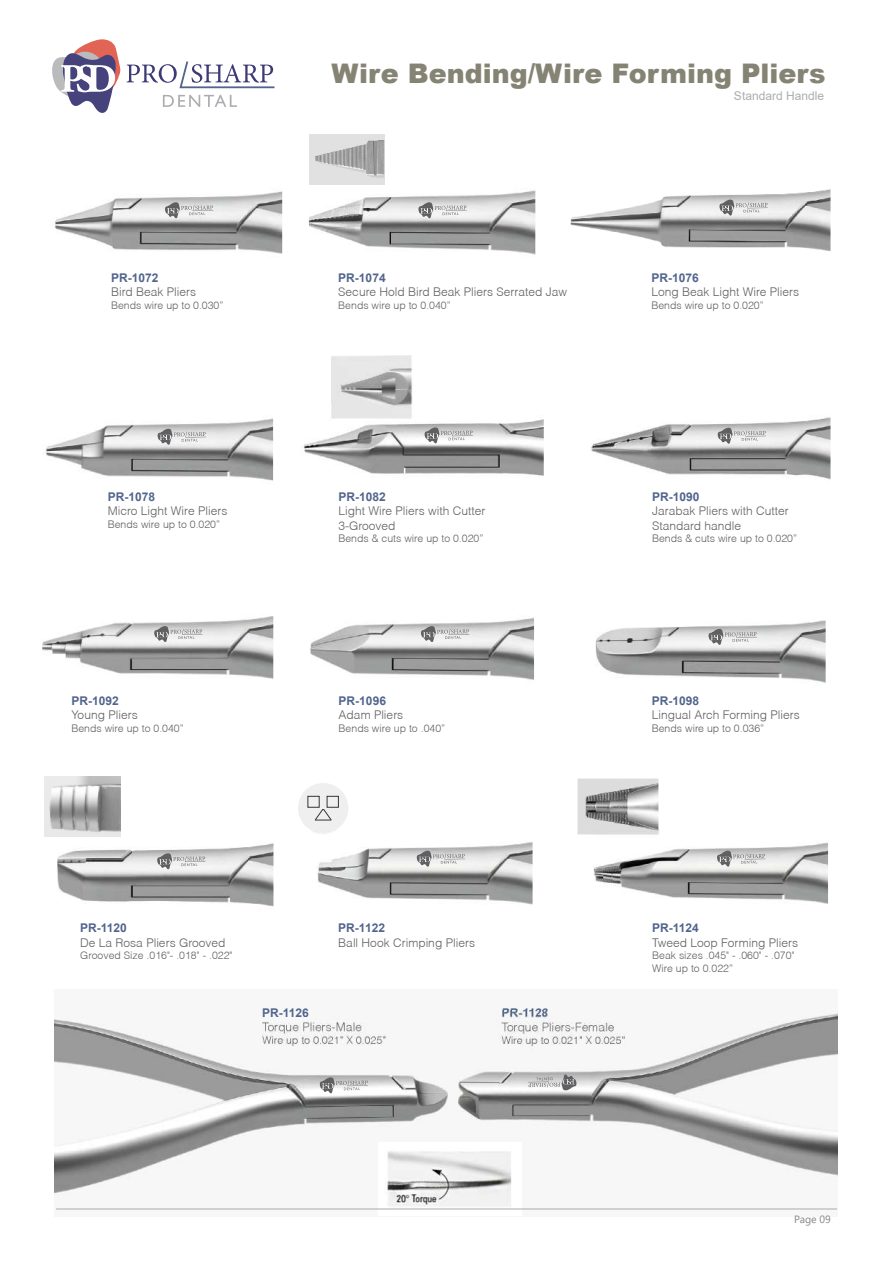
<style>
.page{position:relative;width:893px;height:1263px;background:#fff}
.page>*{position:absolute;margin:0;border:0;box-sizing:border-box;transform-origin:0 0}
.t1{font:900 27px "Arial";color:#858474}
.t2{font:300 12px/14.2px "Helv";color:#606062}
.t3{font:700 12px "Arial";color:#52658c}
.t4{font:12px "Arial";color:#abadb0}
.t5{font:300 10.5px/12.5px "Helv";color:#606062}
.t6{font:10.5px "Segoe UI";color:#848688}
</style>
<div class="page">
<div style="left:55px;top:989px;width:783px;height:228px;background:#f7f7f8"></div>
<img style="left:55px;top:191px;width:227px;height:63px">
<img style="left:309px;top:177px;width:226px;height:78px">
<div style="left:309px;top:135px;width:75px;height:50px;background:#e1e1e1"></div>
<img style="left:316px;top:140px;width:68px;height:38px">
<img style="left:570px;top:189px;width:260px;height:62px">
<img style="left:45px;top:418px;width:228px;height:63px">
<img style="left:332px;top:355px;width:80px;height:49px">
<img style="left:303px;top:404px;width:241px;height:72px">
<img style="left:591px;top:417px;width:239px;height:63px">
<img style="left:42px;top:616px;width:231px;height:63px">
<img style="left:310px;top:617px;width:224px;height:63px">
<img style="left:596px;top:620px;width:230px;height:63px">
<img style="left:57px;top:829px;width:216px;height:78px">
<img style="left:45px;top:777px;width:75px;height:60px">
<div style="left:298px;top:783px;width:50px;height:50px;background:#efefef;border-radius:50%"></div>
<div style="left:308px;top:796px;width:11px;height:11px;border:1px solid #373435"></div>
<div style="left:327px;top:796px;width:12px;height:11px;border:1px solid #373435"></div>
<svg style="left:315px;top:809px;width:17px;height:12px"></svg>
<img style="left:578px;top:779px;width:81px;height:56px">
<img style="left:313px;top:830px;width:220px;height:75px">
<img style="left:593px;top:829px;width:235px;height:75px">
<img style="left:55px;top:1019px;width:392px;height:174px">
<img style="left:458px;top:1010px;width:380px;height:166px">
<img style="left:378px;top:1142px;width:143px;height:68px">
<svg style="left:164px;top:202px;width:49px;height:17px"></svg>
<svg style="left:417px;top:202px;width:50px;height:17px"></svg>
<svg style="left:718px;top:200px;width:50px;height:16px"></svg>
<svg style="left:156px;top:429px;width:50px;height:16px"></svg>
<svg style="left:423px;top:427px;width:50px;height:17px"></svg>
<svg style="left:717px;top:428px;width:49px;height:16px"></svg>
<svg style="left:153px;top:626px;width:50px;height:16px"></svg>
<svg style="left:420px;top:626px;width:49px;height:16px"></svg>
<svg style="left:707px;top:629px;width:50px;height:16px"></svg>
<svg style="left:156px;top:853px;width:50px;height:17px"></svg>
<svg style="left:416px;top:851px;width:49px;height:16px"></svg>
<svg style="left:716px;top:851px;width:49px;height:16px"></svg>
<svg style="left:319px;top:1077px;width:49px;height:17px"></svg>
<svg style="left:528px;top:1074px;width:50px;height:16px"></svg>
<svg style="left:127px;top:61px;width:147px;height:27px"></svg>
<svg style="left:163px;top:95px;width:74px;height:12px"></svg>
<svg style="left:52px;top:39px;width:68px;height:74px"></svg>
<hr style="left:56px;top:1208px;width:781px;height:1px;background:#a9abae">
<h1 class="t1" style="left:331px;top:54px;width:496px">Wire Bending/Wire Forming Pliers</h1>
<p class="t4" style="left:734px;top:87px;width:92px">Standard Handle</p>
<p class="t3" style="left:111px;top:269px;width:49px">PR-1072</p>
<p class="t2" style="left:111px;top:285px;width:87px">Bird Beak Pliers</p>
<p class="t5" style="left:111px;top:299px;width:114px">Bends wire up to 0.030”</p>
<p class="t3" style="left:338px;top:269px;width:49px">PR-1074</p>
<p class="t2" style="left:338px;top:285px;width:230px">Secure Hold Bird Beak Pliers Serrated Jaw</p>
<p class="t5" style="left:338px;top:299px;width:114px">Bends wire up to 0.040”</p>
<p class="t3" style="left:651px;top:269px;width:49px">PR-1076</p>
<p class="t2" style="left:651px;top:285px;width:149px">Long Beak Light Wire Pliers</p>
<p class="t5" style="left:651px;top:299px;width:114px">Bends wire up to 0.020”</p>
<p class="t3" style="left:108px;top:488px;width:49px">PR-1078</p>
<p class="t2" style="left:108px;top:503px;width:121px">Micro Light Wire Pliers</p>
<p class="t5" style="left:108px;top:518px;width:114px">Bends wire up to 0.020”</p>
<p class="t3" style="left:338px;top:488px;width:49px">PR-1082</p>
<p class="t2" style="left:338px;top:503px;width:149px">Light Wire Pliers with Cutter<br>3-Grooved</p>
<p class="t5" style="left:338px;top:532px;width:147px">Bends &amp; cuts wire up to 0.020”</p>
<p class="t3" style="left:652px;top:488px;width:49px">PR-1090</p>
<p class="t2" style="left:652px;top:503px;width:138px">Jarabak Pliers with Cutter<br>Standard handle</p>
<p class="t5" style="left:652px;top:532px;width:147px">Bends &amp; cuts wire up to 0.020”</p>
<p class="t3" style="left:71px;top:692px;width:49px">PR-1092</p>
<p class="t2" style="left:71px;top:707px;width:68px">Young Pliers</p>
<p class="t5" style="left:71px;top:722px;width:114px">Bends wire up to 0.040”</p>
<p class="t3" style="left:339px;top:692px;width:49px">PR-1096</p>
<p class="t2" style="left:339px;top:707px;width:66px">Adam Pliers</p>
<p class="t5" style="left:339px;top:722px;width:108px">Bends wire up to .040”</p>
<p class="t3" style="left:652px;top:692px;width:49px">PR-1098</p>
<p class="t2" style="left:652px;top:707px;width:150px">Lingual Arch Forming Pliers</p>
<p class="t5" style="left:652px;top:722px;width:114px">Bends wire up to 0.036”</p>
<p class="t3" style="left:80px;top:919px;width:48px">PR-1120</p>
<p class="t2" style="left:80px;top:935px;width:147px">De La Rosa Pliers Grooved</p>
<p class="t5" style="left:80px;top:949px;width:154px">Grooved Size .016"- .018" - .022"</p>
<p class="t3" style="left:262px;top:1004px;width:48px">PR-1126</p>
<p class="t3" style="left:338px;top:919px;width:48px">PR-1122</p>
<p class="t2" style="left:338px;top:935px;width:138px">Ball Hook Crimping Pliers</p>
<p class="t3" style="left:502px;top:1004px;width:48px">PR-1128</p>
<p class="t3" style="left:652px;top:919px;width:48px">PR-1124</p>
<p class="t2" style="left:652px;top:935px;width:147px">Tweed Loop Forming Pliers</p>
<p class="t5" style="left:652px;top:949px;width:144px">Beak sizes .045" - .060" - .070"<br>Wire up to 0.022”</p>
<p class="t6" style="left:794px;top:1209px;width:38px">Page 09</p>
</div>
